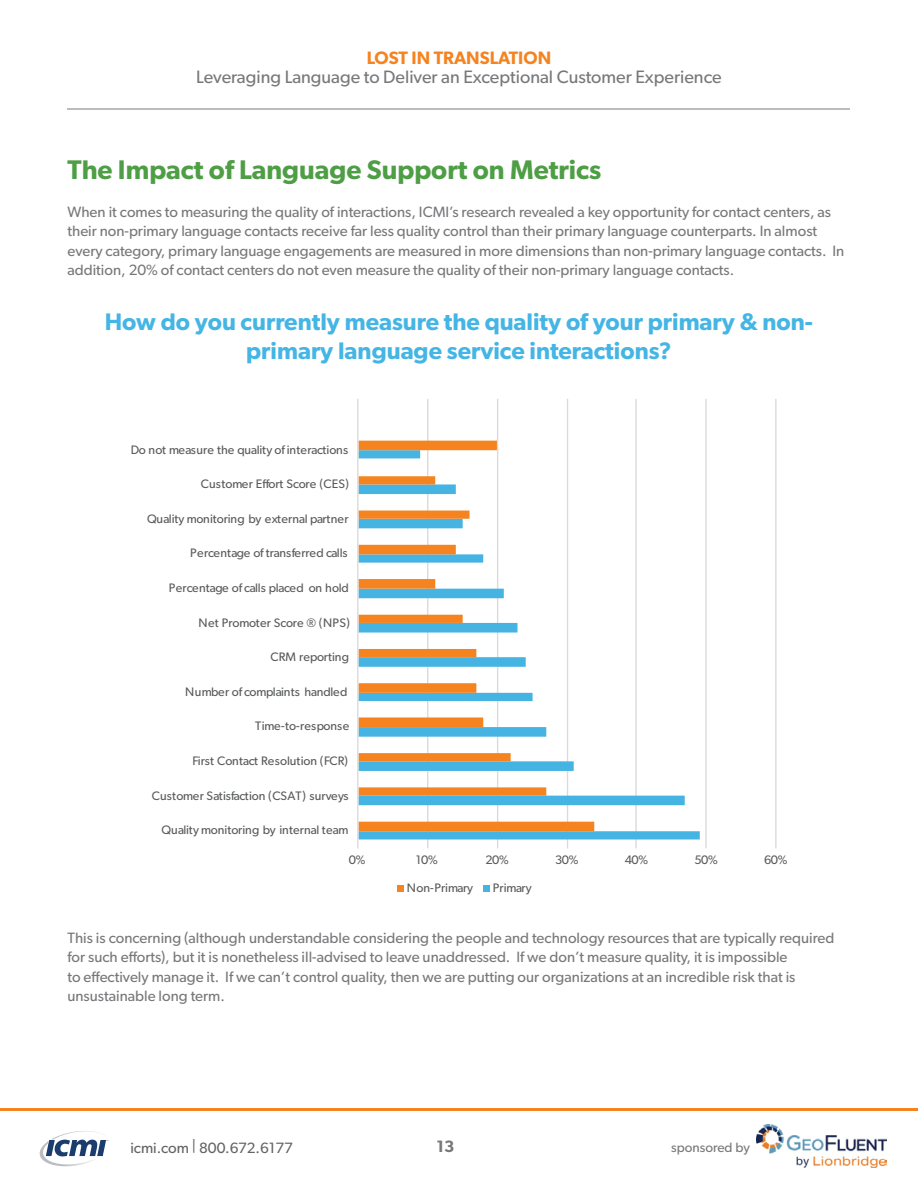
<style>
.page{position:relative;width:918px;height:1188px;background:#fff}
.page>*{position:absolute;margin:0;border:0;box-sizing:border-box;transform-origin:0 0}
.t1{font:600 27px "Gibson";color:#4e9e45}
.t2{font:600 24px/28.8px "Gibson";color:#44b5e4;text-align:center}
.t3{font:18px "Gibson";color:#78787b}
.t4{font:600 18px "Gibson";color:#f5831f}
.t5{font:600 16.5px "Gibson";color:#78787b}
.t6{font:15px/19.5px "Gibson";color:#78787b}
.t7{font:15px "Gibson";color:#636466}
.t8{font:13.5px "Gibson";color:#78787b}
.t9{font:12.3px "Gibson";color:#595a5a}
.t10{font:12.3px "Gibson";letter-spacing:.02em;color:#595a5a}
</style>
<div class="page">
<hr style="left:0;top:1108px;width:918px;height:3px;background:#f5831f">
<svg style="left:40px;top:1131px;width:69px;height:35px"></svg>
<hr style="left:68px;top:109px;width:782px;height:1px;background:#bdbcbb">
<img style="left:757px;top:1125px;width:129px;height:43px">
<hr style="left:427px;top:399px;width:1px;height:449px;background:#dadada">
<hr style="left:497px;top:399px;width:1px;height:449px;background:#dadada">
<hr style="left:567px;top:399px;width:1px;height:449px;background:#dadada">
<hr style="left:635px;top:399px;width:2px;height:449px;background:#dadada">
<hr style="left:705px;top:399px;width:2px;height:449px;background:#dadada">
<hr style="left:775px;top:399px;width:2px;height:449px;background:#dadada">
<svg style="left:359px;top:450px;width:341px;height:389px"></svg>
<svg style="left:359px;top:441px;width:235px;height:390px"></svg>
<hr style="left:357px;top:399px;width:2px;height:449px;background:#dadada">
<div style="left:397px;top:885px;width:7px;height:7px;background:#f5831f"></div>
<div style="left:483px;top:885px;width:7px;height:7px;background:#45b4e3"></div>
<p class="t4" style="left:367px;top:47px;width:186px">LOST IN TRANSLATION</p>
<p class="t3" style="left:196px;top:66px;width:527px">Leveraging Language to Deliver an Exceptional Customer Experience</p>
<h1 class="t1" style="left:68px;top:154px;width:535px">The Impact of Language Support on Metrics</h1>
<p class="t6" style="left:68px;top:202px;width:778px">When it comes to measuring the quality of interactions, ICMI’s research revealed a key opportunity for contact centers, as their non-primary language contacts receive far less quality control than their primary language counterparts. In almost every category, primary language engagements are measured in more dimensions than non-primary language contacts. In addition, 20% of contact centers do not even measure the quality of their non-primary language contacts.</p>
<h2 class="t2" style="left:105px;top:307px;width:710px">How do you currently measure the quality of your primary &amp; non&shy;primary language service interactions?</h2>
<p class="t9" style="left:131px;top:442px;width:219px">Do not measure the quality of interactions</p>
<p class="t9" style="left:201px;top:477px;width:150px">Customer Effort Score (CES)</p>
<p class="t9" style="left:147px;top:511px;width:203px">Quality monitoring by external partner</p>
<p class="t9" style="left:190px;top:546px;width:159px">Percentage of transferred calls</p>
<p class="t9" style="left:169px;top:580px;width:182px">Percentage of calls placed on hold</p>
<p class="t9" style="left:198px;top:615px;width:153px">Net Promoter Score ® (NPS)</p>
<p class="t9" style="left:270px;top:650px;width:80px">CRM reporting</p>
<p class="t9" style="left:185px;top:684px;width:164px">Number of complaints handled</p>
<p class="t10" style="left:255px;top:719px;width:96px">Time-to-response</p>
<p class="t9" style="left:192px;top:753px;width:157px">First Contact Resolution (FCR)</p>
<p class="t9" style="left:152px;top:788px;width:198px">Customer Satisfaction (CSAT) surveys</p>
<p class="t9" style="left:162px;top:823px;width:188px">Quality monitoring by internal team</p>
<p class="t9" style="left:349px;top:853px;width:18px">0%</p>
<p class="t9" style="left:416px;top:853px;width:23px">10%</p>
<p class="t9" style="left:485px;top:853px;width:25px">20%</p>
<p class="t9" style="left:555px;top:853px;width:25px">30%</p>
<p class="t9" style="left:625px;top:853px;width:25px">40%</p>
<p class="t9" style="left:694px;top:853px;width:25px">50%</p>
<p class="t9" style="left:764px;top:853px;width:25px">60%</p>
<p class="t9" style="left:407px;top:880px;width:68px">Non-Primary</p>
<p class="t9" style="left:493px;top:880px;width:40px">Primary</p>
<p class="t6" style="left:68px;top:928px;width:768px">This is concerning (although understandable considering the people and technology resources that are typically required for such efforts), but it is nonetheless ill-advised to leave unaddressed. If we don’t measure quality, it is impossible<br>to effectively manage it. If we can’t control quality, then we are putting our organizations at an incredible risk that is unsustainable long term.</p>
<p class="t7" style="left:130px;top:1139px;width:164px">icmi.com | 800.672.6177</p>
<p class="t5" style="left:436px;top:1137px;width:20px">13</p>
<p class="t8" style="left:671px;top:1139px;width:80px">sponsored by</p>
</div>
